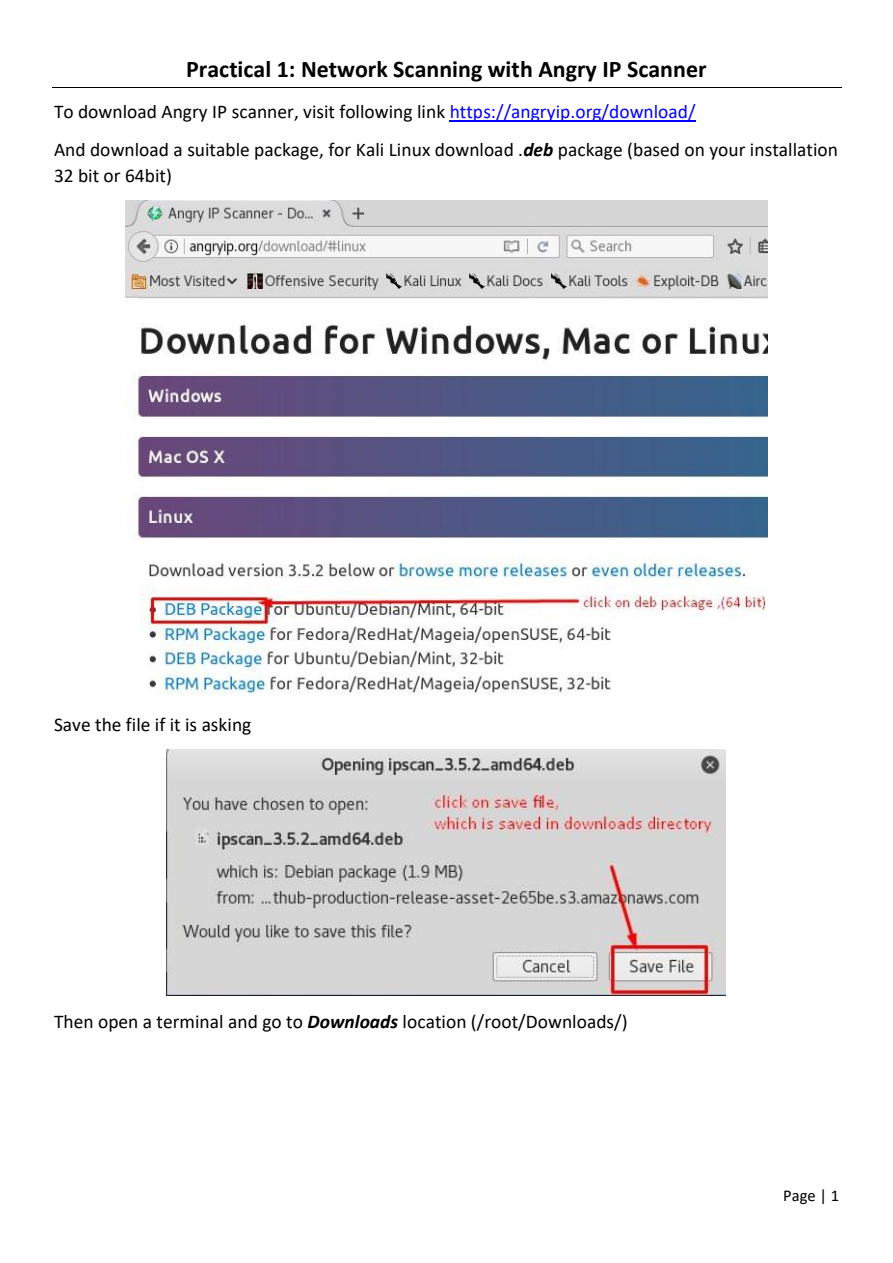
<style>
.page{position:relative;width:893px;height:1263px;background:#fff}
.page>*{position:absolute;margin:0;border:0;box-sizing:border-box;transform-origin:0 0}
.t1{font:700 24px "Calibri";color:#000}
.t2{font:19.5px/37.8px "Calibri";color:#000}
.t3{font:16.5px "Calibri";color:#000}
.s1{color:#00f}
.s2{font-weight:700;font-style:italic}
</style>
<div class="page">
<hr style="left:52px;top:87px;width:789px;height:1px;background:#000">
<hr style="left:450px;top:121px;width:246px;height:1px;background:#00f">
<img style="left:125px;top:201px;width:643px;height:494px">
<img style="left:166px;top:750px;width:560px;height:246px">
<p class="t1" style="left:186px;top:59px;width:522px">Practical 1: Network Scanning with Angry IP Scanner</p>
<p class="t2" style="left:54px;top:95px;width:786px">To download Angry IP scanner, visit following link <span class="s1">https://angryip.org/download/<br></span>And download a suitable package, for Kali Linux download .<span class="s2">deb</span> package (based on your installation</p>
<p class="t2" style="left:54px;top:158px;width:119px">32 bit or 64bit)</p>
<p class="t2" style="left:54px;top:707px;width:199px">Save the file if it is asking</p>
<p class="t2" style="left:54px;top:1005px;width:575px">Then open a terminal and go to <span class="s2">Downloads</span> location (/root/Downloads/)</p>
<p class="t3" style="left:783px;top:1188px;width:57px">Page | 1</p>
</div>
